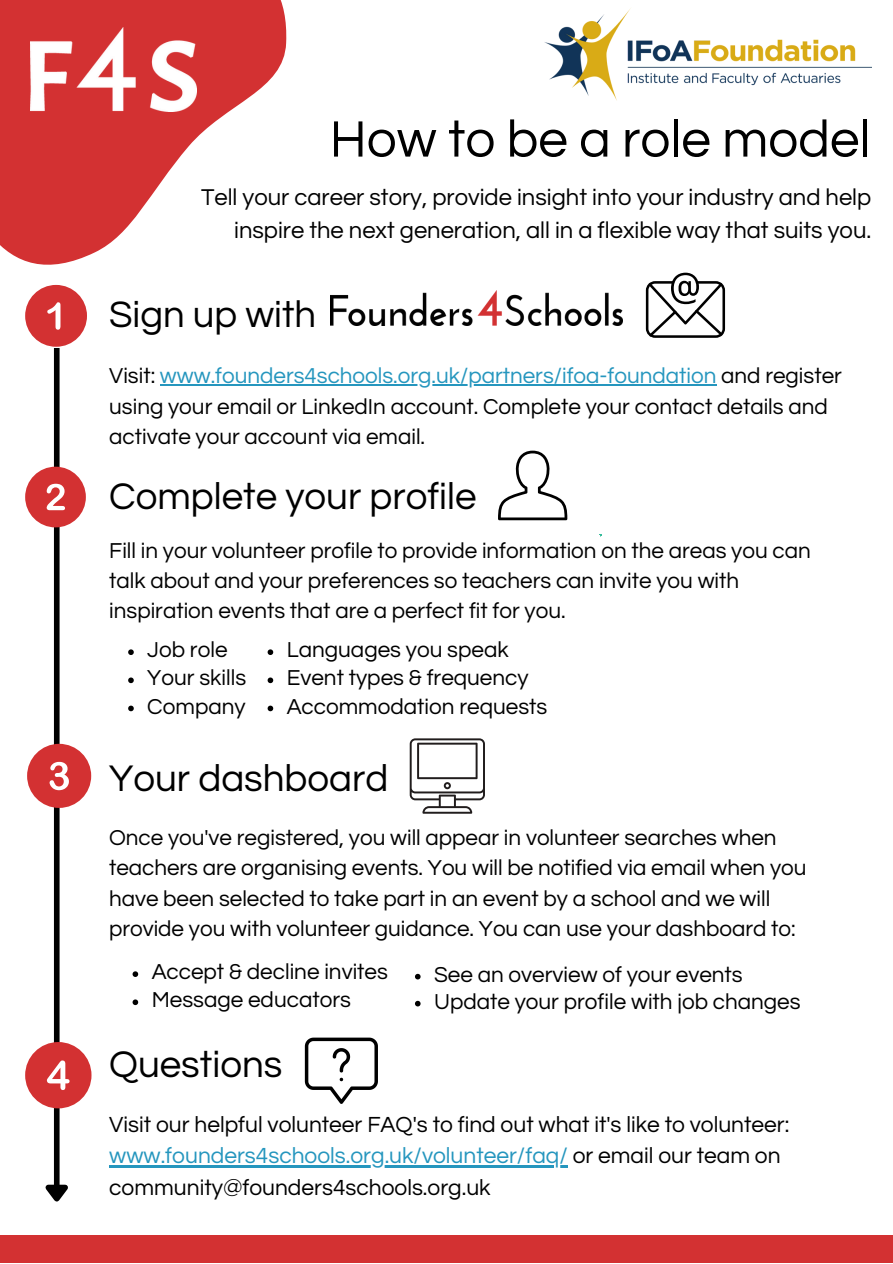
<style>
.page{position:relative;width:893px;height:1264px;background:#fff}
.page>*{position:absolute;margin:0;border:0;box-sizing:border-box;transform-origin:0 0}
.t1{font:53.1px "Questrial";color:#000}
.t2{font:38.55px "Questrial";color:#000}
.t3{font:38.25px "Questrial";color:#000}
.t4{font:23.7px/32.1px "Questrial";color:#000;text-align:right}
.t5{font:22.8px/31.5px "Questrial";color:#000}
.t6{font:22.5px/28px "Questrial";color:#000}
.t7{font:22.35px/30.3px "Questrial";color:#000}
.t8{font:22.35px "Questrial";color:#2596be}
.s1{color:#000}
.s2{color:#2596be}
</style>
<div class="page">
<div style="left:54px;top:348px;width:6px;height:838px;background:#000"></div>
<svg style="left:45px;top:1179px;width:23px;height:23px"></svg>
<div style="left:25px;top:285px;width:62px;height:62px;background:#d33132;border-radius:50%"></div>
<svg style="left:55px;top:325px;width:5px;height:5px"></svg>
<div style="left:25px;top:466px;width:61px;height:61px;background:#d33132;border-radius:50%"></div>
<svg style="left:47px;top:484px;width:18px;height:26px"></svg>
<div style="left:27px;top:743px;width:64px;height:65px;background:#d33132;border-radius:50%"></div>
<svg style="left:50px;top:761px;width:19px;height:29px"></svg>
<div style="left:25px;top:1042px;width:66px;height:66px;background:#d33132;border-radius:50%"></div>
<svg style="left:47px;top:1060px;width:23px;height:30px"></svg>
<svg style="left:498px;top:450px;width:69px;height:70px"></svg>
<svg style="left:409px;top:738px;width:76px;height:75px"></svg>
<svg style="left:645px;top:273px;width:80px;height:65px"></svg>
<img style="left:330px;top:291px;width:292px;height:35px">
<div style="left:0;top:1234px;width:892px;height:28px;background:#d33132"></div>
<svg style="left:0;top:0;width:431px;height:325px"></svg>
<svg style="left:305px;top:1037px;width:73px;height:66px"></svg>
<img style="left:545px;top:8px;width:326px;height:93px">
<img style="left:30px;top:27px;width:166px;height:85px">
<hr style="left:160px;top:384px;width:556px;height:1px;background:#2596be">
<svg style="left:128px;top:649px;width:6px;height:6px"></svg>
<svg style="left:128px;top:677px;width:6px;height:6px"></svg>
<svg style="left:128px;top:705px;width:6px;height:6px"></svg>
<svg style="left:132px;top:971px;width:6px;height:5px"></svg>
<svg style="left:132px;top:999px;width:6px;height:6px"></svg>
<hr style="left:109px;top:1165px;width:459px;height:2px;background:#2596be">
<svg style="left:267px;top:649px;width:6px;height:6px"></svg>
<svg style="left:267px;top:677px;width:6px;height:6px"></svg>
<svg style="left:267px;top:705px;width:6px;height:6px"></svg>
<svg style="left:415px;top:973px;width:5px;height:6px"></svg>
<svg style="left:415px;top:1000px;width:5px;height:6px"></svg>
<h1 class="t1" style="left:330px;top:113px;width:542px">How to be a role model</h1>
<p class="t4" style="left:201px;top:182px;width:671px">Tell your career story, provide insight into your industry and help inspire the next generation, all in a flexible way that suits you.</p>
<p class="t3" style="left:109px;top:296px;width:209px">Sign up with</p>
<p class="t8" style="left:109px;top:365px;width:734px"><span class="s1">Visit:</span> www.founders4schools.org.uk/partners/ifoa-foundation <span class="s1">and register</span></p>
<p class="t7" style="left:109px;top:391px;width:720px">using your email or LinkedIn account. Complete your contact details and activate your account via email.</p>
<h2 class="t2" style="left:109px;top:477px;width:369px">Complete your profile</h2>
<p class="t7" style="left:109px;top:536px;width:703px">Fill in your volunteer profile to provide information on the areas you can talk about and your preferences so teachers can invite you with inspiration events that are a perfect fit for you.</p>
<p class="t6" style="left:147px;top:636px;width:100px">Job role<br>Your skills<br>Company</p>
<p class="t6" style="left:287px;top:636px;width:262px">Languages you speak<br>Event types &amp; frequency<br>Accommodation requests</p>
<h2 class="t2" style="left:109px;top:759px;width:281px">Your dashboard</h2>
<p class="t7" style="left:109px;top:823px;width:699px">Once you've registered, you will appear in volunteer searches when teachers are organising events. You will be notified via email when you have been selected to take part in an event by a school and we will provide you with volunteer guidance. You can use your dashboard to:</p>
<p class="t6" style="left:434px;top:961px;width:368px;line-height:27px">See an overview of your events<br>Update your profile with job changes</p>
<p class="t6" style="left:152px;top:958px;width:238px">Accept &amp; decline invites<br>Message educators</p>
<h2 class="t2" style="left:109px;top:1045px;width:175px">Questions</h2>
<p class="t5" style="left:109px;top:1109px;width:681px">Visit our helpful volunteer FAQ's to find out what it's like to volunteer: <span class="s2">www.founders4schools.org.uk/volunteer/faq/</span> or email our team on community@founders4schools.org.uk</p>
</div>
